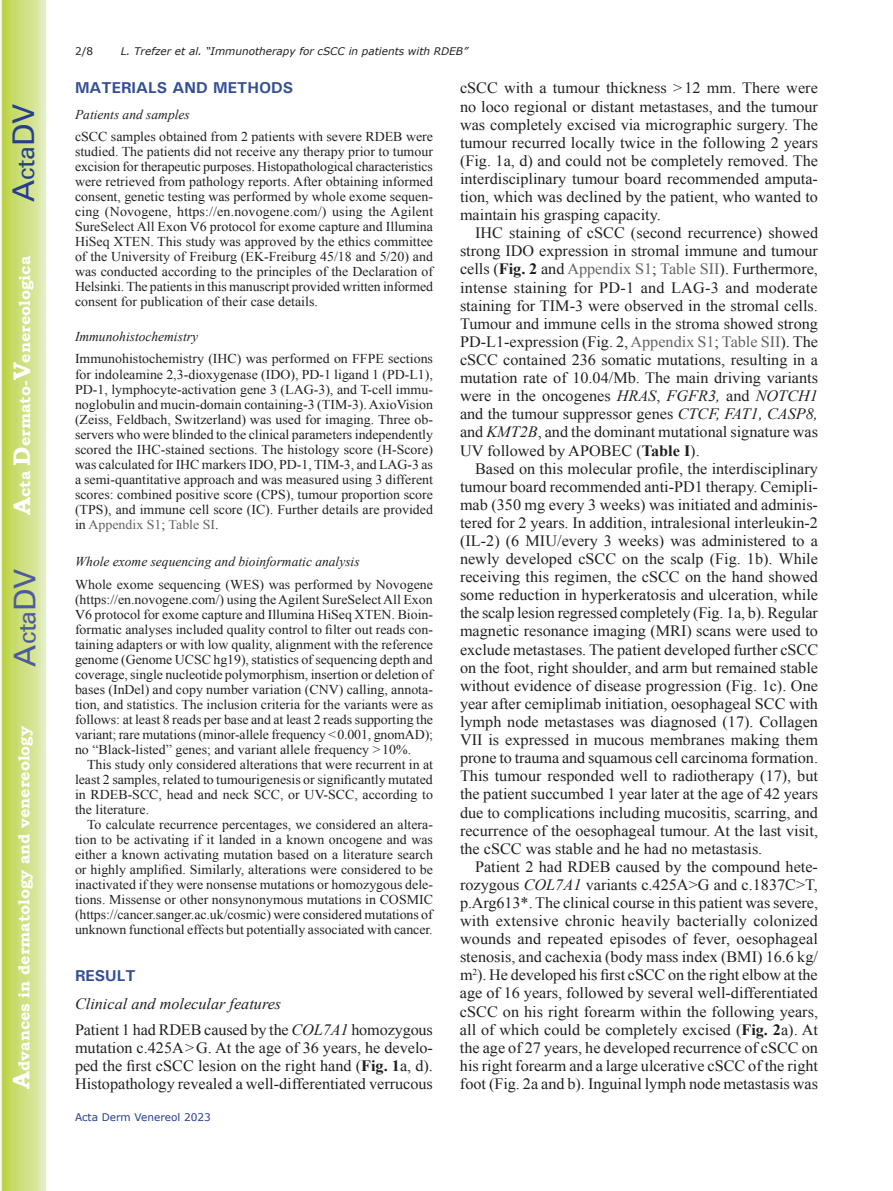
<style>
.page{position:relative;width:893px;height:1191px;background:#fff}
.page>*{position:absolute;margin:0;border:0;box-sizing:border-box;transform-origin:0 0}
.t1{font:30px "Univers";color:#4d5a9e}
.t2{font:30px "Univers";color:#253f8e}
.t3{font:15.75px/18.1px "Times New Roman";color:#231f20;text-align:justify}
.t4{font:700 15.75px "Bookman Old Style";color:#fff}
.t5{font:700 15.75px "Univers";color:#324f95}
.t6{font:13.5px/15px "Times New Roman";color:#231f20;text-align:justify}
.t7{font:italic 13.5px "Times New Roman";color:#231f20}
.t8{font:italic 10.5px "Verdana";color:#231f20}
.t9{font:10.5px "Verdana";color:#253f8e}
.t10{font:10.5px "Verdana";color:#231f20}
.s1{font-size:24px}
.s2{color:#636366}
.s3{font-style:italic}
.s4{font-weight:700}
</style>
<div class="page">
<svg style="left:1px;top:0;width:45px;height:1191px;background:#cfe084"></svg>
<h1 class="t2" style="left:6px;top:202px;width:100px;rotate:-90deg">A<span class="s1">cta</span>DV</h1>
<p class="t4" style="left:15px;top:515px;width:260px;rotate:-90deg"><span class="s1">A</span>cta <span class="s1">D</span>ermato-<span class="s1">V</span>enereologica</p>
<h1 class="t1" style="left:7px;top:666px;width:100px;rotate:-90deg">A<span class="s1">cta</span>DV</h1>
<p class="t4" style="left:15px;top:1088px;width:364px;rotate:-90deg"><span class="s1">A</span>dvances in dermatology and venereology</p>
<p class="t10" style="left:75px;top:44px;width:20px">2/8</p>
<p class="t8" style="left:121px;top:44px;width:349px">L. Trefzer et al. “Immunotherapy for cSCC in patients with RDEB”</p>
<p class="t5" style="left:75px;top:78px;width:220px">MATERIALS AND METHODS</p>
<p class="t7" style="left:75px;top:105px;width:116px">Patients and samples</p>
<p class="t6" style="left:75px;top:129px;width:360px">cSCC samples obtained from 2 patients with severe RDEB were studied. The patients did not receive any therapy prior to tumour excision for therapeutic purposes. Histopathological characteristics were retrieved from pathology reports. After obtaining informed consent, genetic testing was performed by whole exome sequen&shy;cing (Novogene, https://en.novogene.com/) using the Agilent SureSelect All Exon V6 protocol for exome capture and Illumina HiSeq XTEN. This study was approved by the ethics committee of the University of Freiburg (EK-Freiburg 45/18 and 5/20) and was conducted according to the principles of the Declaration of Helsinki. The patients in this manuscript provided written informed consent for publication of their case details.</p>
<p class="t7" style="left:75px;top:327px;width:124px">Immunohistochemistry</p>
<p class="t6" style="left:75px;top:351px;width:360px">Immunohistochemistry (IHC) was performed on FFPE sections for indoleamine 2,3-dioxygenase (IDO), PD-1 ligand 1 (PD-L1), PD-1, lymphocyte-activation gene 3 (LAG-3), and T-cell immu&shy;noglobulin and mucin-domain containing-3 (TIM-3). AxioVision (Zeiss, Feldbach, Switzerland) was used for imaging. Three ob&shy;servers who were blinded to the clinical parameters independently scored the IHC-stained sections. The histology score (H-Score) was calculated for IHC markers IDO, PD-1, TIM-3, and LAG-3 as a semi-quantitative approach and was measured using 3 different scores: combined positive score (CPS), tumour proportion score (TPS), and immune cell score (IC). Further details are provided in <span class="s2">Appendix S1</span>; <span class="s2">Table SI</span>.</p>
<p class="t7" style="left:75px;top:552px;width:286px">Whole exome sequencing and bioinformatic analysis</p>
<p class="t6" style="left:75px;top:576px;width:360px">Whole exome sequencing (WES) was performed by Novogene (https://en.novogene.com/) using the Agilent SureSelect All Exon V6 protocol for exome capture and Illumina HiSeq XTEN. Bioin&shy;formatic analyses included quality control to filter out reads con&shy;taining adapters or with low quality, alignment with the reference genome (Genome UCSC hg19), statistics of sequencing depth and coverage, single nucleotide polymorphism, insertion or deletion of bases (InDel) and copy number variation (CNV) calling, annota&shy;tion, and statistics. The inclusion criteria for the variants were as follows: at least 8 reads per base and at least 2 reads supporting the variant; rare mutations (minor-allele frequency &lt;0.001, gnomAD); no “Black-listed” genes; and variant allele frequency &gt;10%.</p>
<p class="t6" style="left:75px;top:756px;width:360px;text-indent:12px">This study only considered alterations that were recurrent in at least 2 samples, related to tumourigenesis or significantly mutated in RDEB-SCC, head and neck SCC, or UV-SCC, according to the literature.</p>
<p class="t6" style="left:75px;top:816px;width:360px;text-indent:12px">To calculate recurrence percentages, we considered an altera&shy;tion to be activating if it landed in a known oncogene and was either a known activating mutation based on a literature search or highly amplified. Similarly, alterations were considered to be inactivated if they were nonsense mutations or homozygous dele&shy;tions. Missense or other nonsynonymous mutations in COSMIC (https://cancer.sanger.ac.uk/cosmic) were considered mutations of unknown functional effects but potentially associated with cancer.</p>
<p class="t5" style="left:75px;top:965px;width:62px">RESULT</p>
<p class="t3" style="left:75px;top:990px;width:359px;line-height:25.5px"><span class="s3">Clinical and molecular features<br></span>Patient 1 had RDEB caused by the <span class="s3">COL7A1</span> homozygous</p>
<p class="t3" style="left:75px;top:1038px;width:359px">mutation c.425A&gt;G. At the age of 36 years, he develo&shy;ped the first cSCC lesion on the right hand (<span class="s4">Fig. 1</span>a, d).<br>Histopathology revealed a well-differentiated verrucous</p>
<p class="t9" style="left:75px;top:1110px;width:137px">Acta Derm Venereol 2023</p>
<p class="t3" style="left:460px;top:79px;width:360px">cSCC with a tumour thickness &gt;12 mm. There were no loco regional or distant metastases, and the tumour was completely excised via micrographic surgery. The tumour recurred locally twice in the following 2 years (Fig. 1a, d) and could not be completely removed. The interdisciplinary tumour board recommended amputa&shy;tion, which was declined by the patient, who wanted to maintain his grasping capacity.</p>
<p class="t3" style="left:460px;top:224px;width:360px;text-indent:15px">IHC staining of cSCC (second recurrence) showed strong IDO expression in stromal immune and tumour cells (<span class="s4">Fig. 2</span> and <span class="s2">Appendix S1</span>; <span class="s2">Table SII</span>). Furthermore, intense staining for PD-1 and LAG-3 and moderate staining for TIM-3 were observed in the stromal cells.<br>Tumour and immune cells in the stroma showed strong PD-L1-expression (Fig. 2, <span class="s2">Appendix S1</span>; <span class="s2">Table SII</span>). The cSCC contained 236 somatic mutations, resulting in a mutation rate of 10.04/Mb. The main driving variants were in the oncogenes <span class="s3">HRAS</span>, <span class="s3">FGFR3,</span> and <span class="s3">NOTCH1 </span>and the tumour suppressor genes <span class="s3">CTCF, FAT1, CASP8, </span>and <span class="s3">KMT2B</span>, and the dominant mutational signature was UV followed by APOBEC (<span class="s4">Table I</span>).</p>
<p class="t3" style="left:460px;top:459px;width:360px;text-indent:15px">Based on this molecular profile, the interdisciplinary tumour board recommended anti-PD1 therapy. Cemipli&shy;mab (350 mg every 3 weeks) was initiated and adminis&shy;tered for 2 years. In addition, intralesional interleukin-2 (IL-2) (6 MIU/every 3 weeks) was administered to a newly developed cSCC on the scalp (Fig. 1b). While receiving this regimen, the cSCC on the hand showed some reduction in hyperkeratosis and ulceration, while the scalp lesion regressed completely (Fig. 1a, b). Regular magnetic resonance imaging (MRI) scans were used to exclude metastases. The patient developed further cSCC on the foot, right shoulder, and arm but remained stable without evidence of disease progression (Fig. 1c). One year after cemiplimab initiation, oesophageal SCC with lymph node metastases was diagnosed (17). Collagen VII is expressed in mucous membranes making them prone to trauma and squamous cell carcinoma formation.<br>This tumour responded well to radiotherapy (17), but the patient succumbed 1 year later at the age of 42 years due to complications including mucositis, scarring, and recurrence of the oesophageal tumour. At the last visit, the cSCC was stable and he had no metastasis.</p>
<p class="t3" style="left:460px;top:857px;width:360px;text-indent:15px">Patient 2 had RDEB caused by the compound hete&shy;rozygous <span class="s3">COL7A1</span> variants c.425A&gt;G and c.1837C&gt;T, p.Arg613*. The clinical course in this patient was severe, with extensive chronic heavily bacterially colonized wounds and repeated episodes of fever, oesophageal stenosis, and cachexia (body mass index (BMI) 16.6 kg/ m<sup>2</sup>). He developed his first cSCC on the right elbow at the age of 16 years, followed by several well-differentiated cSCC on his right forearm within the following years, all of which could be completely excised (<span class="s4">Fig. 2</span>a). At the age of 27 years, he developed recurrence of cSCC on his right forearm and a large ulcerative cSCC of the right foot (Fig. 2a and b). Inguinal lymph node metastasis was</p>
</div>
